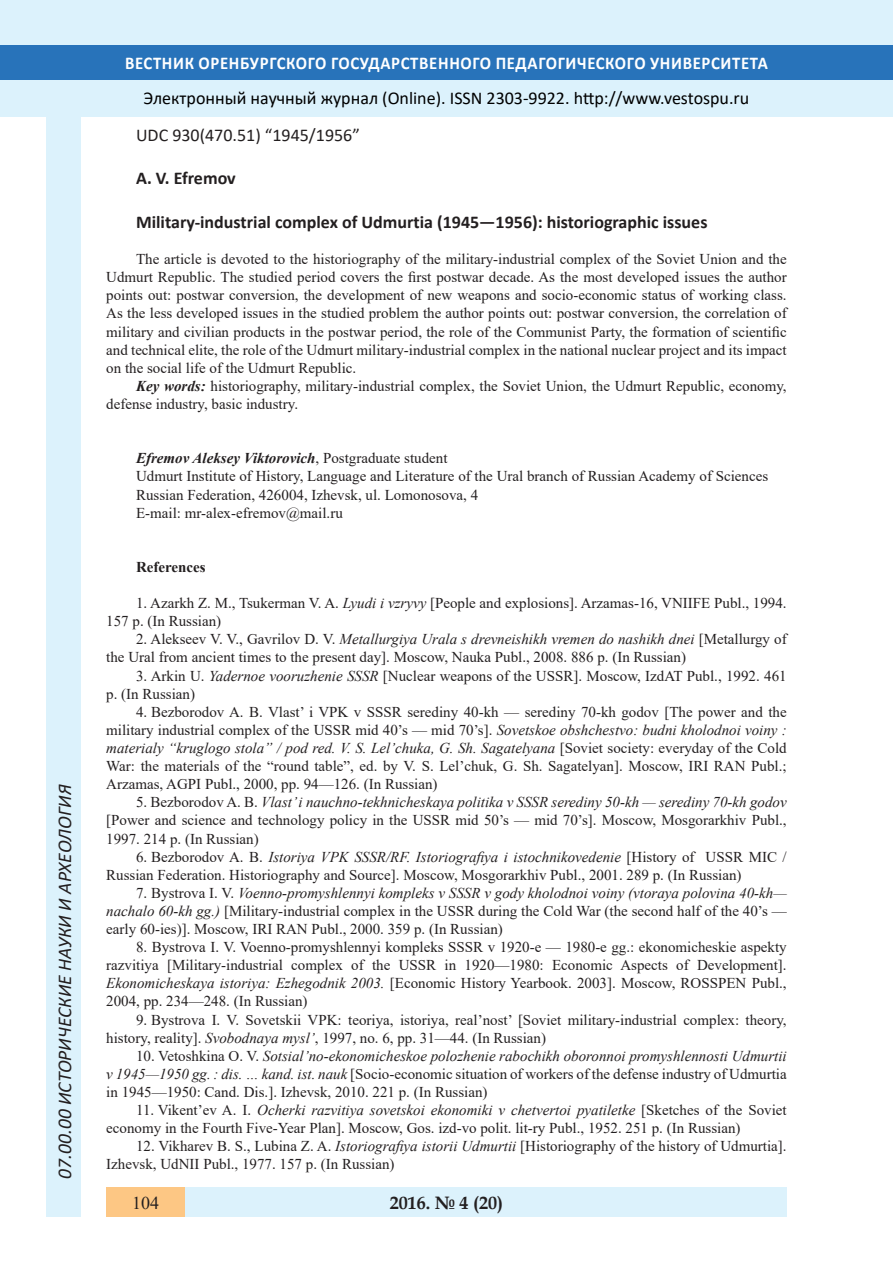
<style>
.page{position:relative;width:893px;height:1263px;background:#fff}
.page>*{position:absolute;margin:0;border:0;box-sizing:border-box;transform-origin:0 0}
.t1{font:italic 19.5px "Calibri";color:#231f20}
.Заголовок_2{font:700 18px "Calibri";color:#231f20}
.t2{font:18px "Calibri";color:#000}
.t3{font:700 18px "Calibri";letter-spacing:.04em;color:#fff;scale:.93 1}
.Заголовок_2-2{font:18px "Calibri";color:#231f20}
.t4{font:700 18px "Book Antiqua";color:#231f20}
.t5{font:18px "Times New Roman";color:#231f20}
.литература{font:15px/18.1px "Times New Roman";color:#231f20}
.литература-2{font:italic 700 15px "Times New Roman";color:#231f20}
.литература-3{font:700 15px "Times New Roman";color:#231f20}
.s1{font-weight:700;font-style:italic}
.s2{font-weight:400;font-style:normal}
.s3{font-style:italic}
</style>
<div class="page">
<div style="left:0;top:0;width:893px;height:116px;background:#dcf2fc"></div>
<div style="left:0;top:45px;width:893px;height:34px;background:#2873ba"></div>
<div style="left:106px;top:1188px;width:681px;height:29px;background:#dcf2fc"></div>
<div style="left:106px;top:1188px;width:79px;height:29px;background:#fdc784"></div>
<div style="left:47px;top:116px;width:34px;height:1101px;background:#dcf2fc"></div>
<h1 class="t1" style="left:51px;top:1179px;width:395px;rotate:-90deg">07.00.00 ИСТОРИЧЕСКИЕ НАУКИ И АРХЕОЛОГИЯ</h1>
<h1 class="t1" style="left:51px;top:1105px;width:206px;rotate:-90deg">БИОЛОГИЧЕСКИЕ НАУКИ</h1>
<h1 class="t1" style="left:51px;top:1169px;width:11px;rotate:-90deg">3</h1>
<p class="t3" style="left:125px;top:50px;width:693px">ВЕСТНИК ОРЕНБУРГСКОГО ГОСУДАРСТВЕННОГО ПЕДАГОГИЧЕСКОГО УНИВЕРСИТЕТА</p>
<p class="t2" style="left:144px;top:85px;width:607px">Электронный научный журнал (Online). ISSN 2303-9922. http://www.vestospu.ru</p>
<p class="t2" style="left:583px;top:85px;width:13px">t</p>
<p class="Заголовок_2-2" style="left:136px;top:123px;width:225px">UDC 930(470.51) “1945/1956”</p>
<p class="Заголовок_2" style="left:136px;top:166px;width:101px">A. V. Efremov</p>
<p class="Заголовок_2" style="left:136px;top:209px;width:573px">Military-industrial complex of Udmurtia (1945—1956): historiographic issues</p>
<p class="литература" style="left:106px;top:250px;width:682px;text-align:justify;text-indent:30px">The article is devoted to the historiography of the military-industrial complex of the Soviet Union and the Udmurt Republic. The studied period covers the first postwar decade. As the most developed issues the author points out: postwar conversion, the development of new weapons and socio-economic status of working class.<br>As the less developed issues in the studied problem the author points out: postwar conversion, the correlation of military and civilian products in the postwar period, the role of the Communist Party, the formation of scientific and technical elite, the role of the Udmurt military-industrial complex in the national nuclear project and its impact on the social life of the Udmurt Republic.</p>
<p class="литература" style="left:106px;top:376px;width:682px;text-indent:30px"><span class="s1">Key words:</span> historiography, military-industrial complex, the Soviet Union, the Udmurt Republic, economy, defense industry, basic industry.</p>
<p class="литература-2" style="left:136px;top:448px;width:313px">Efremov Aleksey Viktorovich<span class="s2">, Postgraduate student</span></p>
<p class="литература" style="left:136px;top:467px;width:634px">Udmurt Institute of History, Language and Literature of the Ural branch of Russian Academy of Sciences</p>
<p class="литература" style="left:136px;top:485px;width:344px">Russian Federation, 426004, Izhevsk, ul. Lomonosova, 4</p>
<p class="литература" style="left:136px;top:503px;width:208px">E-mail: mr-alex-efremov@mail.ru</p>
<p class="литература-3" style="left:136px;top:556px;width:71px">References</p>
<p class="литература" style="left:106px;top:593px;width:682px;text-indent:30px">1. Azarkh Z. M., Tsukerman V. A. <span class="s3">Lyudi i vzryvy</span> [People and explosions]. Arzamas-16, VNIIFE Publ., 1994.<br>157 p. (In Russian)</p>
<p class="литература" style="left:106px;top:630px;width:682px;text-indent:30px">2. Alekseev V. V., Gavrilov D. V. <span class="s3">Metallurgiya Urala s drevneishikh vremen do nashikh dnei</span> [Metallurgy of the Ural from ancient times to the present day]. Moscow, Nauka Publ., 2008. 886 p. (In Russian)</p>
<p class="литература" style="left:106px;top:666px;width:682px;text-indent:30px">3. Arkin U. <span class="s3">Yadernoe vooruzhenie SSSR</span> [Nuclear weapons of the USSR]. Moscow, IzdAT Publ., 1992. 461 p. (In Russian)</p>
<p class="литература" style="left:106px;top:702px;width:682px;text-align:justify;text-indent:30px">4. Bezborodov A. B. Vlast’ i VPK v SSSR serediny 40-kh — serediny 70-kh godov [The power and the military industrial complex of the USSR mid 40’s — mid 70’s]. <span class="s3">Sovetskoe obshchestvo: budni kholodnoi voiny : materialy “kruglogo stola” / pod red. V. S. Lel’chuka, G. Sh. Sagatelyana</span> [Soviet society: everyday of the Cold War: the materials of the “round table”, ed. by V. S. Lel’chuk, G. Sh. Sagatelyan]. Moscow, IRI RAN Publ.; Arzamas, AGPI Publ., 2000, pp. 94—126. (In Russian)</p>
<p class="литература" style="left:106px;top:793px;width:682px;text-align:justify;text-indent:30px">5. Bezborodov A. B. <span class="s3">Vlast’ i nauchno-tekhnicheskaya politika v SSSR serediny 50-kh — serediny 70-kh godov </span>[Power and science and technology policy in the USSR mid 50’s — mid 70’s]. Moscow, Mosgorarkhiv Publ., 1997. 214 p. (In Russian)</p>
<p class="литература" style="left:106px;top:847px;width:682px;text-indent:30px">6. Bezborodov A. B. <span class="s3">Istoriya VPK SSSR/RF. Istoriografiya i istochnikovedenie</span> [History of USSR MIC /<br>Russian Federation. Historiography and Source]. Moscow, Mosgorarkhiv Publ., 2001. 289 p. (In Russian)</p>
<p class="литература" style="left:106px;top:883px;width:682px;text-align:justify;text-indent:30px">7. Bystrova I. V. <span class="s3">Voenno-promyshlennyi kompleks v SSSR v gody kholodnoi voiny (vtoraya polovina 40-kh— nachalo 60-kh gg.)</span> [Military-industrial complex in the USSR during the Cold War (the second half of the 40’s — early 60-ies)]. Moscow, IRI RAN Publ., 2000. 359 p. (In Russian)</p>
<p class="литература" style="left:106px;top:937px;width:682px;text-align:justify;text-indent:30px">8. Bystrova I. V. Voenno-promyshlennyi kompleks SSSR v 1920-e — 1980-e gg.: ekonomicheskie aspekty razvitiya [Military-industrial complex of the USSR in 1920—1980: Economic Aspects of Development].<br><span class="s3">Ekonomicheskaya istoriya: Ezhegodnik 2003.</span> [Economic History Yearbook. 2003]. Moscow, ROSSPEN Publ., 2004, pp. 234—248. (In Russian)</p>
<p class="литература" style="left:106px;top:1010px;width:682px;text-indent:30px">9. Bystrova I. V. Sovetskii VPK: teoriya, istoriya, real’nost’ [Soviet military-industrial complex: theory, history, reality]. <span class="s3">Svobodnaya mysl’</span>, 1997, no. 6, pp. 31—44. (In Russian)</p>
<p class="литература" style="left:106px;top:1046px;width:682px;text-align:justify;text-indent:30px">10. Vetoshkina O. V. <span class="s3">Sotsial’no-ekonomicheskoe polozhenie rabochikh oboronnoi promyshlennosti Udmurtii v 1945—1950 gg. : dis. … kand. ist. nauk</span> [Socio-economic situation of workers of the defense industry of Udmurtia in 1945—1950: Cand. Dis.]. Izhevsk, 2010. 221 p. (In Russian)</p>
<p class="литература" style="left:106px;top:1100px;width:682px;text-indent:30px">11. Vikent’ev A. I. <span class="s3">Ocherki razvitiya sovetskoi ekonomiki v chetvertoi pyatiletke</span> [Sketches of the Soviet economy in the Fourth Five-Year Plan]. Moscow, Gos. izd-vo polit. lit-ry Publ., 1952. 251 p. (In Russian)</p>
<p class="литература" style="left:106px;top:1137px;width:682px;text-indent:30px">12. Vikharev B. S., Lubina Z. A. <span class="s3">Istoriografiya istorii Udmurtii</span> [Historiography of the history of Udmurtia].<br>Izhevsk, UdNII Publ., 1977. 157 p. (In Russian)</p>
<p class="t4" style="left:390px;top:1190px;width:115px">2016. № 4 (20)</p>
<p class="t5" style="left:132px;top:1190px;width:28px">104</p>
<p class="t4" style="left:460px;top:1190px;width:39px">3 19</p>
</div>
